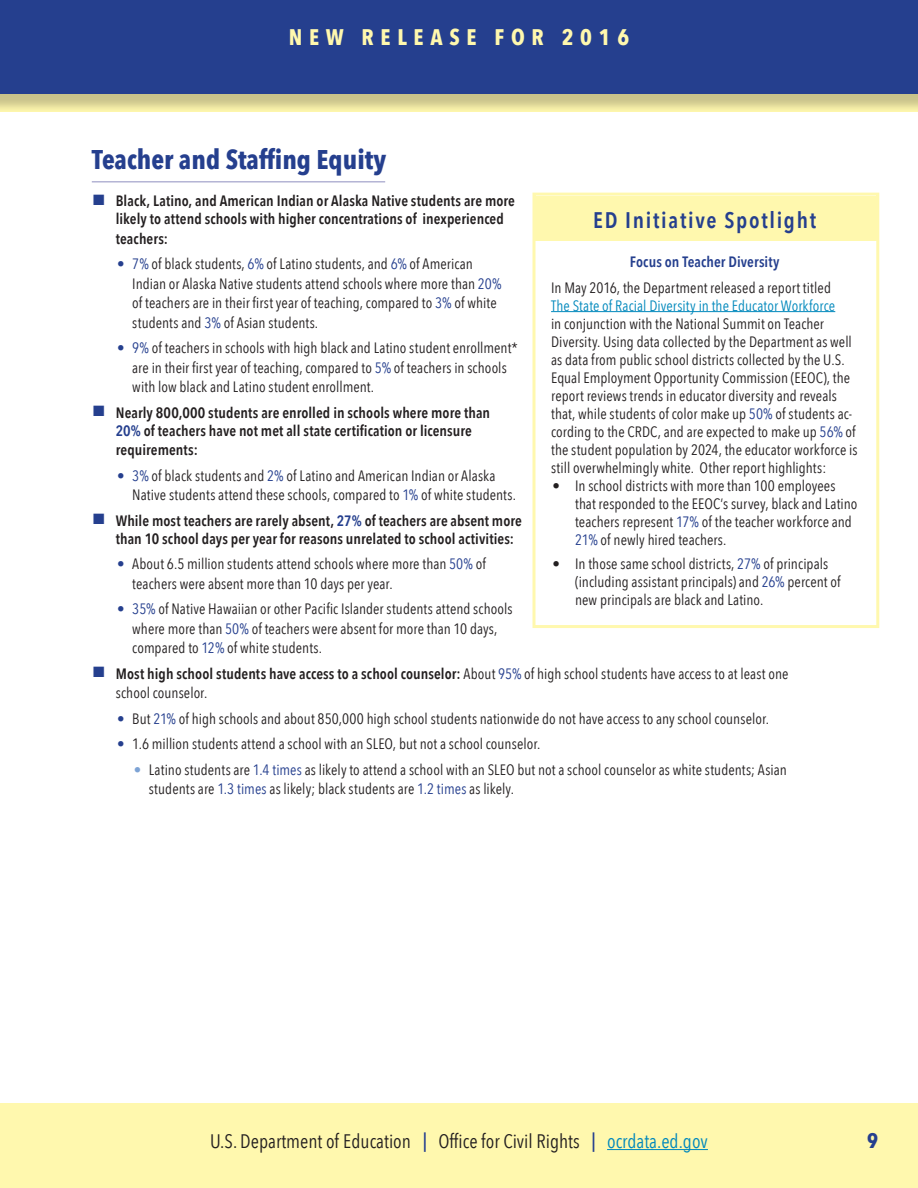
<style>
.page{position:relative;width:918px;height:1188px;background:#fff}
.page>*{position:absolute;margin:0;border:0;box-sizing:border-box;transform-origin:0 0}
.t1{font:700 27px "Avenir Next Condensed";color:#253f8e}
.t2{font:600 22.5px "Avenir Next Condensed";letter-spacing:.075em;color:#253f8e}
.t3{font:700 22.5px "Avenir Next Condensed";letter-spacing:.3em;color:#fff8ae}
.t4{font:700 21px "Avenir Next Condensed";color:#253f8e}
.t5{font:19.5px "Avenir Next Condensed";color:#231f20}
.t6{font:15px/18px "Avenir Next Condensed";letter-spacing:.005em;color:#231f20}
.t7{font:600 15px/18px "Avenir Next Condensed";letter-spacing:.005em;color:#231f20}
.t8{font:15px "Avenir Next Condensed";letter-spacing:.005em;color:#0088bc}
.t9{font:600 15px "Avenir Next Condensed";letter-spacing:.005em;color:#253f8e}
.s1{color:#253f8e}
.s2{font-weight:600}
.s3{color:#7da3d5}
.s4{font-weight:500;color:#253f8e}
.s5{color:#0088bc}
</style>
<div class="page">
<div style="left:0;top:1103px;width:918px;height:85px;background:#fff8ae"></div>
<hr style="left:607px;top:1149px;width:101px;height:1px;background:#0088bc">
<div style="left:0;top:0;width:918px;height:113px;background:#231f20;opacity:.25"></div>
<div style="left:0;top:0;width:918px;height:94px;background:#253f8e"></div>
<div style="left:532px;top:193px;width:347px;height:435px;background:#fff;border:3px solid #fff8ae"></div>
<div style="left:534px;top:197px;width:343px;height:44px;background:#fff8ae"></div>
<hr style="left:551px;top:311px;width:284px;height:1px;background:#0088bc">
<hr style="left:92px;top:181px;width:293px;height:1px;background:#9b9bc6">
<h2 class="t3" style="left:289px;top:23px;width:342px">NEW RELEASE FOR 2016</h2>
<h2 class="t1" style="left:92px;top:143px;width:296px">Teacher and Staffing Equity</h2>
<p class="t7" style="left:116px;top:192px;width:401px;text-indent:-22px"><span class="s1">■</span> Black, Latino, and American Indian or Alaska Native students are more likely to attend schools with higher concentrations of inexperienced</p>
<p class="t7" style="left:116px;top:229px;width:54px">teachers:</p>
<p class="t6" style="left:132px;top:254px;width:371px;line-height:19.5px;text-indent:-15px"><span class="s1">• 7%</span> of black students, <span class="s1">6%</span> of Latino students, and <span class="s1">6%</span> of American Indian or Alaska Native students attend schools where more than <span class="s1">20% </span>of teachers are in their first year of teaching, compared to <span class="s1">3%</span> of white students and <span class="s1">3%</span> of Asian students.</p>
<p class="t6" style="left:132px;top:338px;width:387px;line-height:19.5px;text-indent:-15px"><span class="s1">• 9%</span> of teachers in schools with high black and Latino student enrollment* are in their first year of teaching, compared to <span class="s1">5%</span> of teachers in schools with low black and Latino student enrollment.</p>
<p class="t7" style="left:93px;top:403px;width:398px;text-align:center"><span class="s1">■</span> Nearly 800,000 students are enrolled in schools where more than<br><span class="s1">20%</span> of teachers have not met all state certification or licensure</p>
<p class="t7" style="left:116px;top:441px;width:84px">requirements:</p>
<p class="t6" style="left:132px;top:465px;width:385px;line-height:19.5px;text-indent:-15px"><span class="s1">• 3%</span> of black students and <span class="s1">2%</span> of Latino and American Indian or Alaska<br>Native students attend these schools, compared to <span class="s1">1%</span> of white students.</p>
<p class="t7" style="left:116px;top:511px;width:408px;text-indent:-23px"><span class="s1">■</span> While most teachers are rarely absent, <span class="s1">27%</span> of teachers are absent more than 10 school days per year for reasons unrelated to school activities:</p>
<p class="t6" style="left:132px;top:554px;width:355px;line-height:19.5px;text-indent:-15px"><span class="s1">•</span> About 6.5 million students attend schools where more than <span class="s1">50%</span> of teachers were absent more than 10 days per year.</p>
<p class="t6" style="left:132px;top:599px;width:382px;line-height:19.5px;text-indent:-15px"><span class="s1">• 35%</span> of Native Hawaiian or other Pacific Islander students attend schools where more than <span class="s1">50%</span> of teachers were absent for more than 10 days, compared to <span class="s1">12%</span> of white students.</p>
<p class="t6" style="left:116px;top:663px;width:674px;line-height:19.5px;text-indent:-23px"><span class="s1">■</span> <span class="s2">Most high school students have access to a school counselor:</span> About <span class="s1">95%</span> of high school students have access to at least one school counselor.</p>
<p class="t6" style="left:117px;top:709px;width:653px"><span class="s1">•</span> But <span class="s1">21%</span> of high schools and about 850,000 high school students nationwide do not have access to any school counselor.</p>
<p class="t6" style="left:117px;top:734px;width:424px"><span class="s1">•</span> 1.6 million students attend a school with an SLEO, but not a school counselor.</p>
<p class="t6" style="left:149px;top:759px;width:640px;line-height:19.5px;text-indent:-15px"><span class="s3">•</span> Latino students are <span class="s1">1.4 times</span> as likely to attend a school with an SLEO but not a school counselor as white students; Asian students are <span class="s1">1.3 times</span> as likely; black students are <span class="s1">1.2 times</span> as likely.</p>
<h3 class="t2" style="left:593px;top:201px;width:224px">ED Initiative Spotlight</h3>
<p class="t9" style="left:630px;top:249px;width:151px">Focus on Teacher Diversity</p>
<p class="t6" style="left:551px;top:278px;width:281px">In May 2016, the Department released a report titled</p>
<p class="t8" style="left:551px;top:292px;width:286px">The State of Racial Diversity in the Educator Workforce</p>
<p class="t6" style="left:551px;top:314px;width:308px">in conjunction with the National Summit on Teacher Diversity. Using data collected by the Department as well as data from public school districts collected by the U.S.<br>Equal Employment Opportunity Commission (EEOC), the report reviews trends in educator diversity and reveals that, while students of color make up <span class="s1">50%</span> of students ac&shy;cording to the CRDC, and are expected to make up <span class="s1">56%</span> of the student population by 2024, the educator workforce is still overwhelmingly white. Other report highlights:</p>
<p class="t6" style="left:575px;top:476px;width:284px;text-indent:-22px">• In school districts with more than 100 employees that responded to the EEOC’s survey, black and Latino teachers represent <span class="s1">17%</span> of the teacher workforce and <span class="s1">21%</span> of newly hired teachers.</p>
<p class="t6" style="left:575px;top:554px;width:267px;text-indent:-22px">• In those same school districts, <span class="s1">27%</span> of principals (including assistant principals) and <span class="s1">26%</span> percent of new principals are black and Latino.</p>
<p class="t5" style="left:210px;top:1125px;width:499px">U.S. Department of Education <span class="s4">|</span> Office for Civil Rights <span class="s4">|</span> <span class="s5">ocrdata.ed.gov</span></p>
<h3 class="t4" style="left:867px;top:1127px;width:13px">9</h3>
</div>
